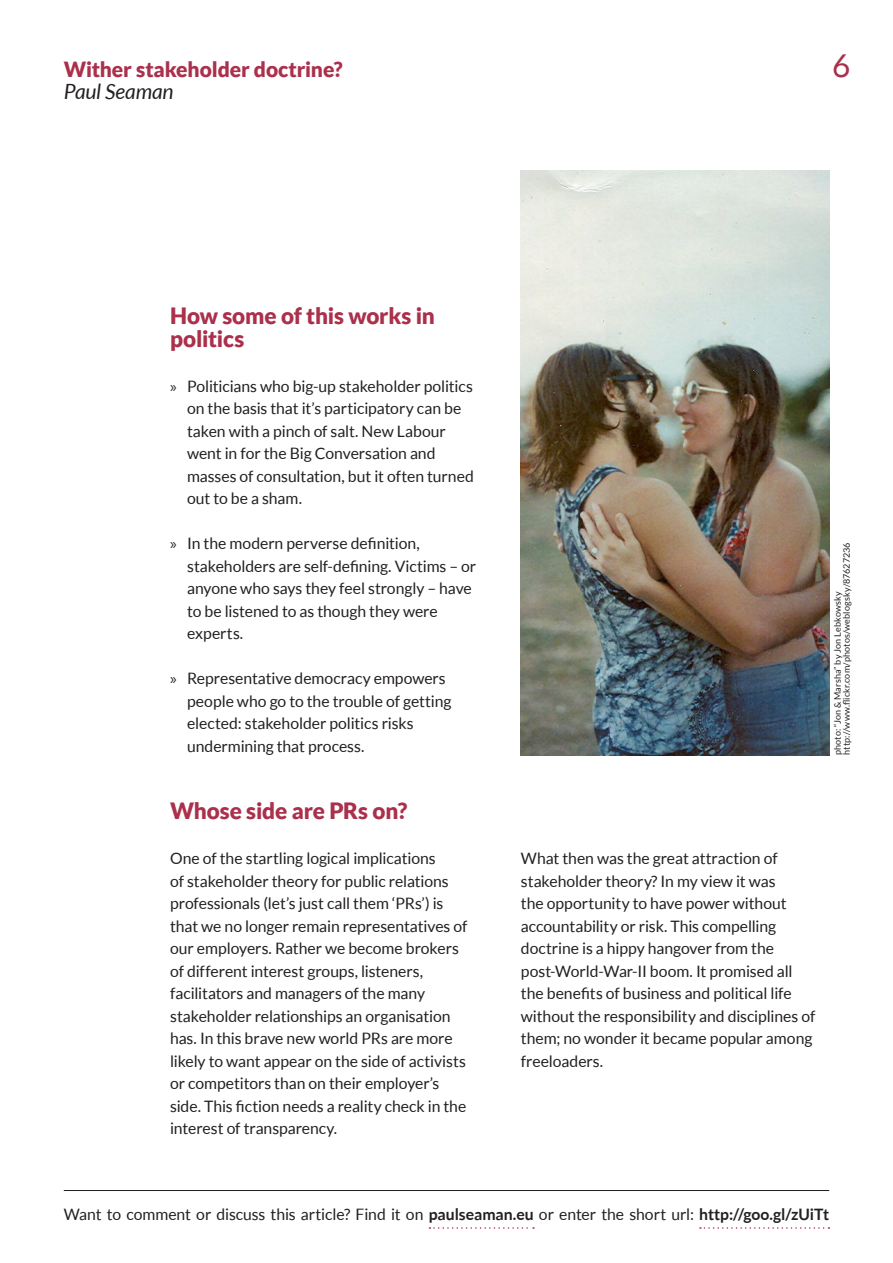
<style>
.page{position:relative;width:893px;height:1263px;background:#fff}
.page>*{position:absolute;margin:0;border:0;box-sizing:border-box;transform-origin:0 0}
.t1{font:31.5px "Lato";color:#aa304c}
.subtitle{font:900 22.5px/22.5px "Lato";letter-spacing:-.01em;color:#aa304c}
.subtitle_no_new_page{font:900 22.5px "Lato";letter-spacing:-.005em;color:#aa304c}
.t2{font:900 21px "Lato";letter-spacing:-.005em;color:#aa304c}
.t3{font:italic 21px "Lato";letter-spacing:-.005em;color:#231f20}
.list{font:15.75px/22.5px "Lato";letter-spacing:-.005em;color:#231f20}
.photo_credit{font:9px/9px "Lato";letter-spacing:.015em;color:#231f20}
.s1{font-family:"Myriad Pro"}
.s2{font-weight:700}
</style>
<div class="page">
<img style="left:521px;top:170px;width:308px;height:585px">
<hr style="left:64px;top:1190px;width:765px;height:1px;background:#231f20">
<svg style="left:429px;top:1227px;width:105px;height:2px"></svg>
<svg style="left:700px;top:1227px;width:129px;height:2px"></svg>
<h3 class="t2" style="left:64px;top:57px;width:281px">Wither stakeholder doctrine?</h3>
<h1 class="t1" style="left:832px;top:48px;width:20px">6</h1>
<h3 class="t3" style="left:64px;top:80px;width:111px">Paul Seaman</h3>
<p class="subtitle" style="left:170px;top:304px;width:266px">How some of this works in politics</p>
<p class="list" style="left:187px;top:374px;width:288px;text-indent:-17px"><span class="s1">»</span> Politicians who big-up stakeholder politics on the basis that it’s participatory can be taken with a pinch of salt. New Labour went in for the Big Conversation and masses of consultation, but it often turned out to be a sham.</p>
<p class="list" style="left:187px;top:532px;width:291px;text-indent:-17px"><span class="s1">»</span> In the modern perverse definition, stakeholders are self-defining. Victims – or anyone who says they feel strongly – have to be listened to as though they were experts.</p>
<p class="list" style="left:187px;top:667px;width:266px;text-indent:-17px"><span class="s1">»</span> Representative democracy empowers people who go to the trouble of getting elected: stakeholder politics risks undermining that process.</p>
<p class="photo_credit" style="left:833px;top:755px;width:214px;rotate:-90deg">photo: “Jon &amp; Marsha” by Jon Lebkowsky http://www.flickr.com/photos/weblogsky/87627236</p>
<p class="subtitle_no_new_page" style="left:170px;top:798px;width:239px">Whose side are PRs on?</p>
<p class="list" style="left:170px;top:847px;width:299px">One of the startling logical implications<br>of stakeholder theory for public relations professionals (let’s just call them ‘PRs’) is that we no longer remain representatives of our employers. Rather we become brokers of different interest groups, listeners, facilitators and managers of the many stakeholder relationships an organisation has. In this brave new world PRs are more likely to want appear on the side of activists or competitors than on their employer’s side. This fiction needs a reality check in the interest of transparency.</p>
<p class="list" style="left:521px;top:847px;width:296px">What then was the great attraction of stakeholder theory? In my view it was<br>the opportunity to have power without accountability or risk. This compelling doctrine is a hippy hangover from the post-World-War-II boom. It promised all the benefits of business and political life without the responsibility and disciplines of them; no wonder it became popular among freeloaders.</p>
<p class="list" style="left:64px;top:1203px;width:767px">Want to comment or discuss this article? Find it on <span class="s2">paulseaman.eu</span> or enter the short url: <span class="s2">http://goo.gl/zUiTt</span></p>
</div>
